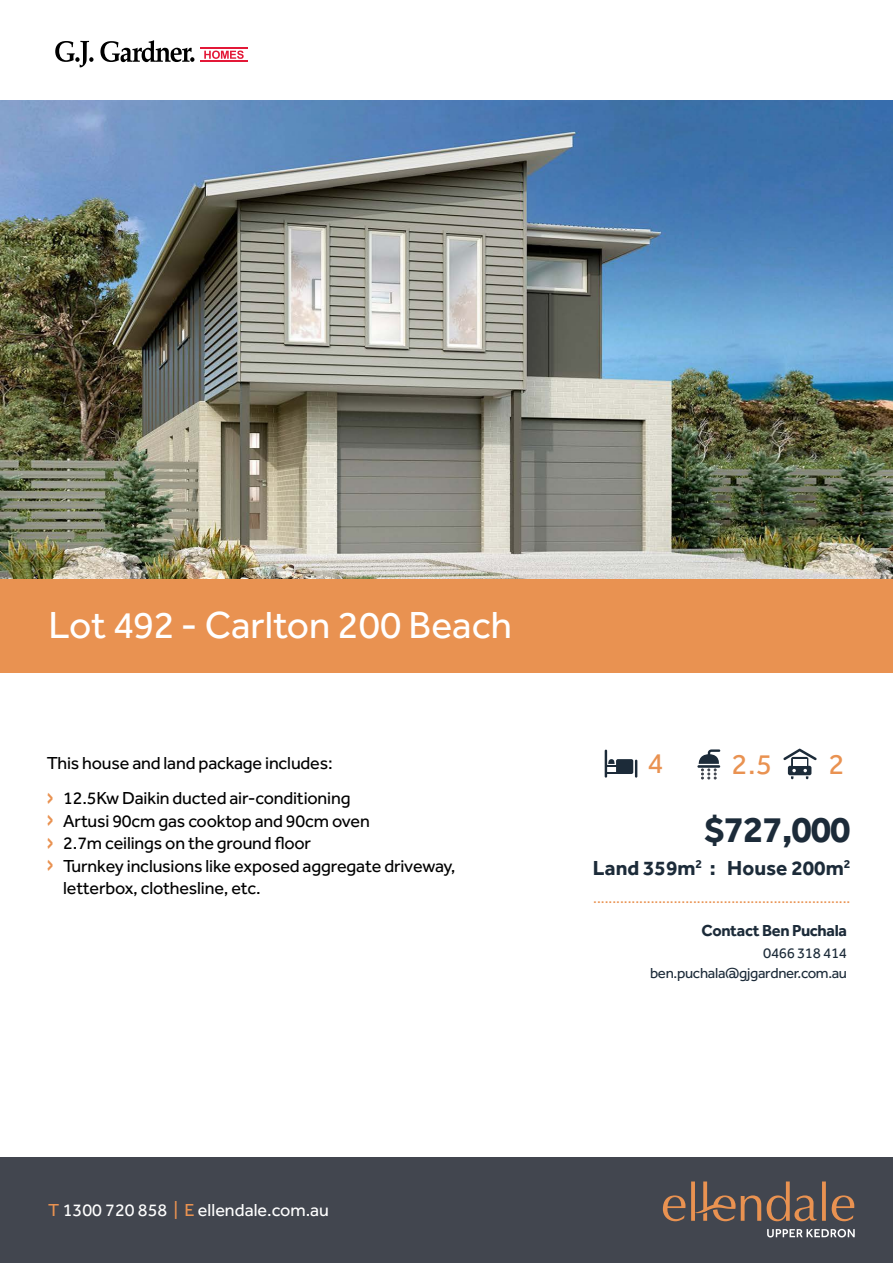
<style>
.page{position:relative;width:893px;height:1263px;background:#fff}
.page>*{position:absolute;margin:0;border:0;box-sizing:border-box;transform-origin:0 0}
.t1{font:39px "Effra";color:#fff}
.t2{font:700 37.5px "Effra";letter-spacing:-.03em;color:#1c2b39}
.t3{font:29.55px "Effra";color:#e99251}
.t4{font:700 21px "Effra";color:#1c2b39}
.t5{font:18px "Effra";letter-spacing:-.01em;color:#000}
.t6{font:18px "Effra";color:#fff}
.t7{font:700 16.5px "Effra";letter-spacing:-.02em;color:#1c2b39}
.t8{font:15px "Effra";color:#e99251}
.t9{font:15px/19.5px "Effra";letter-spacing:-.02em;color:#1c2b39;text-align:right}
.s1{font-weight:700;font-size:24px;color:#e99251}
.s2{color:#e99251}
</style>
<div class="page">
<div style="left:0;top:578px;width:893px;height:95px;background:#e99251"></div>
<div style="left:0;top:1158px;width:893px;height:105px;background:#42464f"></div>
<svg style="left:767px;top:1229px;width:88px;height:8px"></svg>
<svg style="left:767px;top:1181px;width:49px;height:40px"></svg>
<svg style="left:822px;top:1181px;width:4px;height:40px"></svg>
<svg style="left:832px;top:1195px;width:22px;height:26px"></svg>
<svg style="left:663px;top:1195px;width:22px;height:26px"></svg>
<svg style="left:691px;top:1181px;width:70px;height:40px"></svg>
<svg style="left:788px;top:766px;width:23px;height:13px"></svg>
<div style="left:791px;top:757px;width:17px;height:11px;background:#1c2b39;border-radius:2px"></div>
<div style="left:793px;top:759px;width:14px;height:7px;background:#fff"></div>
<svg style="left:783px;top:749px;width:34px;height:11px"></svg>
<div style="left:616px;top:759px;width:17px;height:15px;background:#1c2b39;border-radius:2px"></div>
<svg style="left:635px;top:760px;width:2px;height:18px"></svg>
<hr style="left:605px;top:750px;width:2px;height:28px;background:#1c2b39">
<svg style="left:607px;top:759px;width:10px;height:8px"></svg>
<hr style="left:697px;top:765px;width:23px;height:3px;background:#1c2b39">
<svg style="left:698px;top:749px;width:22px;height:30px"></svg>
<img style="left:0;top:101px;width:893px;height:477px">
<svg style="left:204px;top:51px;width:40px;height:8px"></svg>
<hr style="left:200px;top:47px;width:47px;height:2px;background:#e31837">
<hr style="left:200px;top:61px;width:47px;height:1px;background:#e31837">
<svg style="left:55px;top:41px;width:39px;height:26px"></svg>
<svg style="left:100px;top:40px;width:94px;height:22px"></svg>
<h1 class="t1" style="left:48px;top:603px;width:465px">Lot 492 - Carlton 200 Beach</h1>
<h3 class="t3" style="left:648px;top:746px;width:18px">4</h3>
<h3 class="t3" style="left:829px;top:746px;width:18px">2</h3>
<p class="t5" style="left:47px;top:752px;width:287px">This house and land package includes:</p>
<h3 class="t3" style="left:731px;top:746px;width:42px">2.5</h3>
<p class="t5" style="left:47px;top:788px;width:305px"><span class="s1">&gt;</span> 12.5Kw Daikin ducted air-conditioning</p>
<p class="t5" style="left:47px;top:810px;width:325px"><span class="s1">&gt;</span> Artusi 90cm gas cooktop and 90cm oven</p>
<p class="t5" style="left:47px;top:833px;width:266px"><span class="s1">&gt;</span> 2.7m ceilings on the ground floor</p>
<p class="t5" style="left:47px;top:855px;width:410px"><span class="s1">&gt;</span> Turnkey inclusions like exposed aggregate driveway,</p>
<p class="t5" style="left:63px;top:878px;width:199px">letterbox, clothesline, etc.</p>
<h2 class="t2" style="left:705px;top:806px;width:147px">$727,000</h2>
<p class="t4" style="left:593px;top:855px;width:259px">Land 359m<sup>2</sup> : House 200m<sup>2</sup></p>
<p class="t8" style="left:593px;top:889px;width:259px">...................................................................</p>
<p class="t6" style="left:48px;top:1200px;width:282px"><span class="s2">T</span> 1300 720 858 <span class="s2">| E</span> ellendale.com.au</p>
<p class="t7" style="left:701px;top:920px;width:147px">Contact Ben Puchala</p>
<p class="t9" style="left:650px;top:943px;width:199px">0466 318 414 ben.puchala@gjgardner.com.au</p>
</div>
